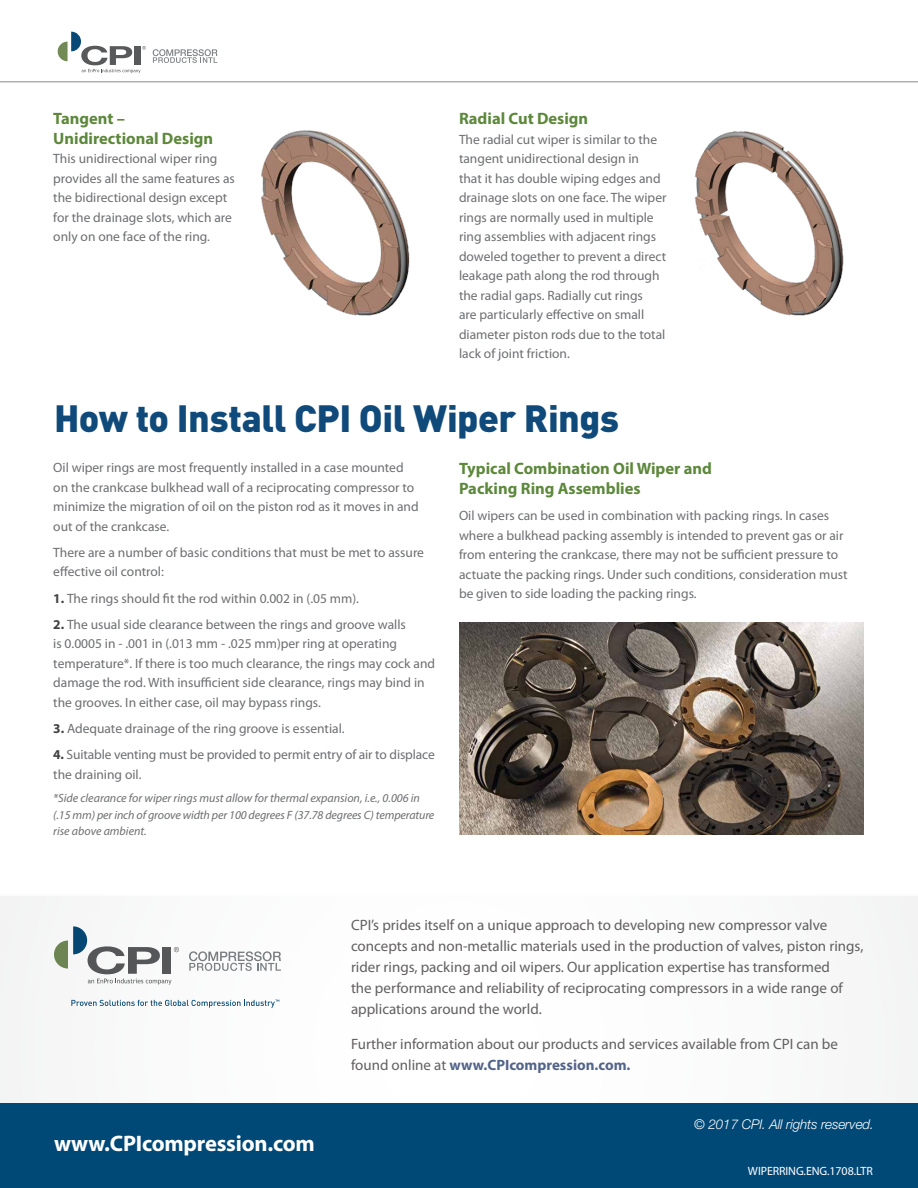
<style>
.page{position:relative;width:918px;height:1188px;background:#fff}
.page>*{position:absolute;margin:0;border:0;box-sizing:border-box;transform-origin:0 0}
.t1{font:900 37.5px "DIN";letter-spacing:-.01em;color:#104a7b}
.t2{font:700 22.5px "Myriad Pro";letter-spacing:-.01em;color:#fff}
.t3{font:700 16.5px/19.5px "Myriad Pro";color:#5d883c}
.t4{font:15px/21px "Myriad Pro";color:#625f60}
.t5{font:13.5px/19.5px "Myriad Pro";color:#6d6e71}
.t6{font:italic 300 13.5px "Helvetica Neue LT Std";letter-spacing:-.01em;color:#fff}
.t7{font:italic 12px/16.5px "Myriad Pro";color:#6d6e71}
.t8{font:12px "Myriad Pro";letter-spacing:-.01em;color:#fff}
.s1{font-weight:700;color:#414042}
.s2{font-weight:700;color:#536489}
</style>
<div class="page">
<svg style="left:0;top:896px;width:918px;height:207px"></svg>
<svg style="left:189px;top:951px;width:92px;height:20px"></svg>
<svg style="left:71px;top:1000px;width:208px;height:8px"></svg>
<svg style="left:54px;top:926px;width:125px;height:59px"></svg>
<hr style="left:0;top:81px;width:918px;height:2px;background:#b0b0af">
<svg style="left:153px;top:49px;width:64px;height:14px"></svg>
<svg style="left:58px;top:32px;width:88px;height:41px"></svg>
<div style="left:0;top:1103px;width:918px;height:85px;background:#004876"></div>
<img style="left:459px;top:622px;width:405px;height:213px">
<img style="left:694px;top:131px;width:150px;height:185px">
<img style="left:261px;top:130px;width:149px;height:186px">
<p class="t3" style="left:53px;top:108px;width:161px">Tangent –<br>Unidirectional Design</p>
<p class="t5" style="left:53px;top:149px;width:183px">This unidirectional wiper ring provides all the same features as the bidirectional design except for the drainage slots, which are only on one face of the ring.</p>
<p class="t3" style="left:459px;top:108px;width:131px">Radial Cut Design</p>
<p class="t5" style="left:459px;top:129px;width:209px">The radial cut wiper is similar to the tangent unidirectional design in<br>that it has double wiping edges and drainage slots on one face. The wiper rings are normally used in multiple ring assemblies with adjacent rings doweled together to prevent a direct leakage path along the rod through the radial gaps. Radially cut rings<br>are particularly effective on small diameter piston rods due to the total lack of joint friction.</p>
<h1 class="t1" style="left:54px;top:393px;width:567px">How to Install CPI Oil Wiper Rings</h1>
<p class="t3" style="left:459px;top:459px;width:255px">Typical Combination Oil Wiper and<br>Packing Ring Assemblies</p>
<p class="t5" style="left:459px;top:506px;width:390px">Oil wipers can be used in combination with packing rings. In cases where a bulkhead packing assembly is intended to prevent gas or air from entering the crankcase, there may not be sufficient pressure to actuate the packing rings. Under such conditions, consideration must be given to side loading the packing rings.</p>
<p class="t5" style="left:53px;top:458px;width:367px">Oil wiper rings are most frequently installed in a case mounted on the crankcase bulkhead wall of a reciprocating compressor to minimize the migration of oil on the piston rod as it moves in and out of the crankcase.</p>
<p class="t5" style="left:53px;top:542px;width:372px">There are a number of basic conditions that must be met to assure effective oil control:</p>
<p class="t5" style="left:53px;top:588px;width:307px"><span class="s1">1.</span> The rings should fit the rod within 0.002 in (.05 mm).</p>
<p class="t5" style="left:53px;top:614px;width:383px"><span class="s1">2.</span> The usual side clearance between the rings and groove walls<br>is 0.0005 in - .001 in (.013 mm - .025 mm)per ring at operating temperature*. If there is too much clearance, the rings may cock and damage the rod. With insufficient side clearance, rings may bind in the grooves. In either case, oil may bypass rings.</p>
<p class="t5" style="left:53px;top:719px;width:293px"><span class="s1">3.</span> Adequate drainage of the ring groove is essential.</p>
<p class="t5" style="left:53px;top:745px;width:383px"><span class="s1">4.</span> Suitable venting must be provided to permit entry of air to displace the draining oil.</p>
<p class="t7" style="left:53px;top:790px;width:383px">*Side clearance for wiper rings must allow for thermal expansion, i.e., 0.006 in (.15 mm) per inch of groove width per 100 degrees F (37.78 degrees C) temperature rise above ambient.</p>
<p class="t4" style="left:351px;top:915px;width:514px">CPI’s prides itself on a unique approach to developing new compressor valve concepts and non-metallic materials used in the production of valves, piston rings, rider rings, packing and oil wipers. Our application expertise has transformed<br>the performance and reliability of reciprocating compressors in a wide range of applications around the world.</p>
<p class="t4" style="left:351px;top:1033px;width:489px;line-height:21.6px">Further information about our products and services available from CPI can be found online at <span class="s2">www.CPIcompression.com.</span></p>
<h2 class="t2" style="left:54px;top:1129px;width:262px">www.CPIcompression.com</h2>
<p class="t6" style="left:694px;top:1117px;width:181px">© 2017 CPI. All rights reserved.</p>
<p class="t8" style="left:748px;top:1163px;width:126px">WIPERRING.ENG.1708.LTR</p>
</div>
